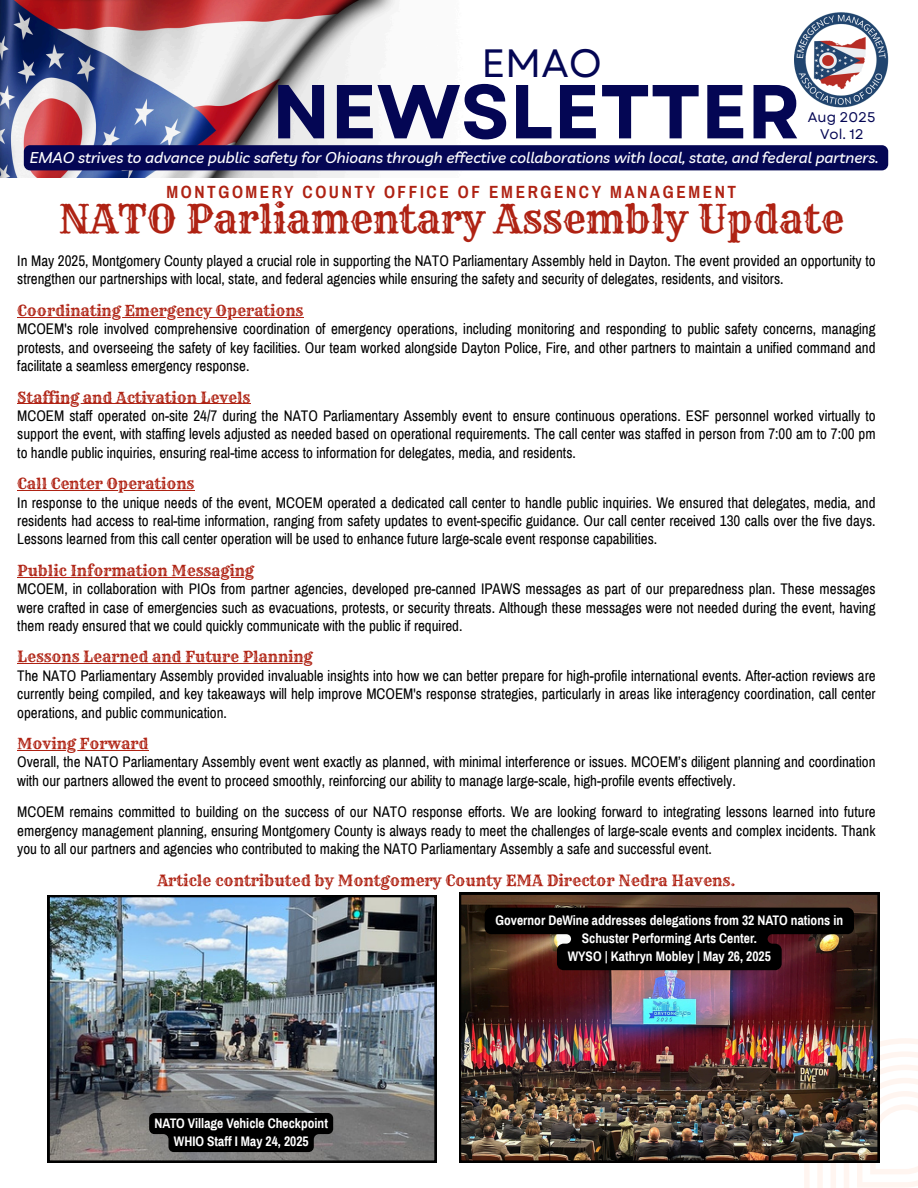
<style>
.page{position:relative;width:918px;height:1188px;background:#fff}
.page>*{position:absolute;margin:0;border:0;box-sizing:border-box;transform-origin:0 0}
.t1{font:700 76.2px "Garet";color:#040654}
.t2{font:39.45px "Garet";color:#040654}
.t3{font:39px "Rye";color:#af2213}
.t4{font:700 17.25px "Archivo Narrow";letter-spacing:.15em;color:#af2213}
.t5{font:italic 500 15.3px "Livvic";color:#fff}
.t6{font:15.3px "Rye";color:#af2213}
.t7{font:15px/18.3px "Archivo Narrow";color:#000;text-align:justify}
.t8{font:15px "Rye";color:#af2213}
.t9{font:13.95px "Garet";color:#040654}
.t10{font:700 13.5px/18px "Archivo Narrow";color:#fff;text-align:center}
</style>
<div class="page">
<svg style="left:804px;top:1038px;width:114px;height:150px"></svg>
<img style="left:795px;top:12px;width:94px;height:96px">
<img style="left:0;top:0;width:735px;height:178px">
<img style="left:459px;top:893px;width:421px;height:270px">
<img style="left:48px;top:895px;width:389px;height:268px">
<hr style="left:17px;top:317px;width:286px;height:1px;background:#af2213">
<hr style="left:17px;top:403px;width:233px;height:1px;background:#af2213">
<hr style="left:17px;top:490px;width:177px;height:1px;background:#af2213">
<hr style="left:17px;top:577px;width:237px;height:1px;background:#af2213">
<hr style="left:17px;top:663px;width:295px;height:1px;background:#af2213">
<hr style="left:17px;top:750px;width:131px;height:1px;background:#af2213">
<div style="left:24px;top:145px;width:864px;height:25px;background:#040654;border-radius:6px"></div>
<svg style="left:485px;top:908px;width:369px;height:62px"></svg>
<svg style="left:149px;top:1113px;width:184px;height:39px"></svg>
<h6 class="t2" style="left:481px;top:35px;width:122px">EMAO</h6>
<h6 class="t1" style="left:272px;top:57px;width:531px">NEWSLETTER</h6>
<h6 class="t9" style="left:808px;top:107px;width:69px">Aug 2025</h6>
<p class="t5" style="left:30px;top:147px;width:850px">EMAO strives to advance public safety for Ohioans through effective collaborations with local, state, and federal partners.</p>
<h6 class="t9" style="left:820px;top:124px;width:45px">Vol. 12</h6>
<p class="t4" style="left:166px;top:183px;width:571px">MONTGOMERY COUNTY OFFICE OF EMERGENCY MANAGEMENT</p>
<p class="t3" style="left:59px;top:194px;width:787px">NATO Parliamentary Assembly Update</p>
<h6 class="t7" style="left:17px;top:252px;width:860px">In May 2025, Montgomery County played a crucial role in supporting the NATO Parliamentary Assembly held in Dayton. The event provided an opportunity to strengthen our partnerships with local, state, and federal agencies while ensuring the safety and security of delegates, residents, and visitors.</h6>
<p class="t8" style="left:17px;top:301px;width:288px">Coordinating Emergency Operations</p>
<h6 class="t7" style="left:17px;top:320px;width:860px">MCOEM's role involved comprehensive coordination of emergency operations, including monitoring and responding to public safety concerns, managing protests, and overseeing the safety of key facilities. Our team worked alongside Dayton Police, Fire, and other partners to maintain a unified command and facilitate a seamless emergency response.</h6>
<p class="t8" style="left:17px;top:388px;width:235px">Staffing and Activation Levels</p>
<h5 class="t7" style="left:17px;top:407px;width:860px">MCOEM staff operated on-site 24/7 during the NATO Parliamentary Assembly event to ensure continuous operations. ESF personnel worked virtually to support the event, with staffing levels adjusted as needed based on operational requirements. The call center was staffed in person from 7:00 am to 7:00 pm to handle public inquiries, ensuring real-time access to information for delegates, media, and residents.</h5>
<p class="t8" style="left:17px;top:474px;width:179px">Call Center Operations</p>
<h4 class="t7" style="left:17px;top:493px;width:860px">In response to the unique needs of the event, MCOEM operated a dedicated call center to handle public inquiries. We ensured that delegates, media, and residents had access to real-time information, ranging from safety updates to event-specific guidance. Our call center received 130 calls over the five days.<br>Lessons learned from this call center operation will be used to enhance future large-scale event response capabilities.</h4>
<p class="t8" style="left:17px;top:561px;width:238px">Public Information Messaging</p>
<h6 class="t7" style="left:17px;top:580px;width:860px">MCOEM, in collaboration with PIOs from partner agencies, developed pre-canned IPAWS messages as part of our preparedness plan. These messages were crafted in case of emergencies such as evacuations, protests, or security threats. Although these messages were not needed during the event, having them ready ensured that we could quickly communicate with the public if required.</h6>
<p class="t8" style="left:17px;top:648px;width:297px">Lessons Learned and Future Planning</p>
<h6 class="t7" style="left:17px;top:667px;width:860px">The NATO Parliamentary Assembly provided invaluable insights into how we can better prepare for high-profile international events. After-action reviews are currently being compiled, and key takeaways will help improve MCOEM's response strategies, particularly in areas like interagency coordination, call center operations, and public communication.</h6>
<p class="t8" style="left:17px;top:734px;width:133px">Moving Forward</p>
<h6 class="t7" style="left:17px;top:753px;width:860px">Overall, the NATO Parliamentary Assembly event went exactly as planned, with minimal interference or issues. MCOEM’s diligent planning and coordination with our partners allowed the event to proceed smoothly, reinforcing our ability to manage large-scale, high-profile events effectively.</h6>
<h6 class="t7" style="left:17px;top:803px;width:860px">MCOEM remains committed to building on the success of our NATO response efforts. We are looking forward to integrating lessons learned into future emergency management planning, ensuring Montgomery County is always ready to meet the challenges of large-scale events and complex incidents. Thank you to all our partners and agencies who contributed to making the NATO Parliamentary Assembly a safe and successful event.</h6>
<h6 class="t6" style="left:157px;top:870px;width:580px">Article contributed by Montgomery County EMA Director Nedra Havens.</h6>
<p class="t10" style="left:155px;top:1115px;width:175px">NATO Village Vehicle Checkpoint</p>
<p class="t10" style="left:174px;top:1133px;width:136px">WHIO Staff I May 24, 2025</p>
<p class="t10" style="left:495px;top:912px;width:349px">Governor DeWine addresses delegations from 32 NATO nations in<br>Schuster Performing Arts Center.</p>
<p class="t10" style="left:568px;top:948px;width:205px">WYSO | Kathryn Mobley | May 26, 2025</p>
</div>
